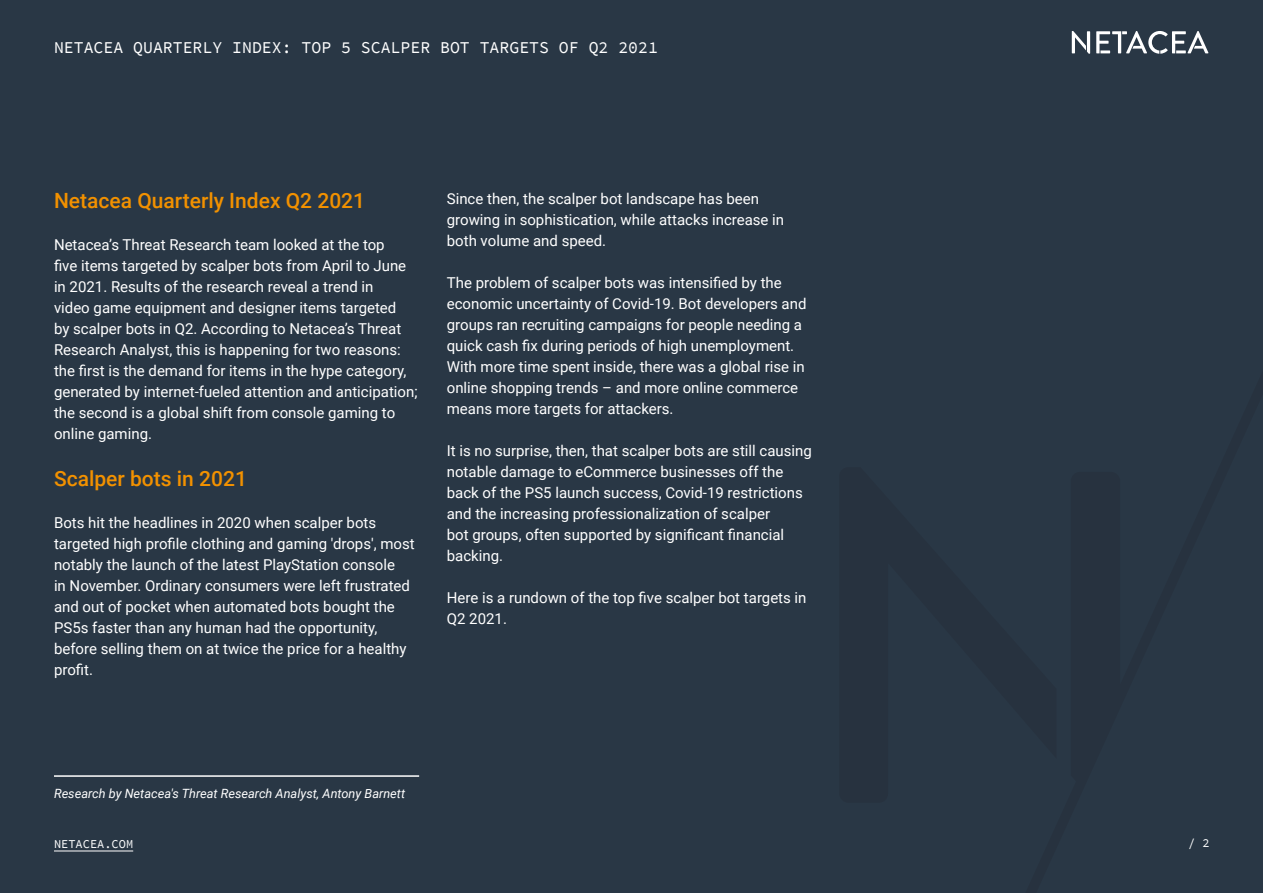
<style>
.page{position:relative;width:1263px;height:893px;background:#293745}
.page>*{position:absolute;margin:0;border:0;box-sizing:border-box;transform-origin:0 0}
.t1{font:500 21px "Roboto";color:#f29100}
.t2{font:16.5px "Source Code Pro";color:#fff}
.t3{font:15px/21px "Roboto";color:#fff}
.t4{font:italic 12.75px "Roboto";color:#fff}
.t5{font:12px "Source Code Pro";color:#fff}
</style>
<div class="page">
<hr style="left:54px;top:851px;width:79px;height:1px;background:#fff">
<svg style="left:1072px;top:31px;width:18px;height:23px"></svg>
<svg style="left:1096px;top:31px;width:112px;height:23px"></svg>
<hr style="left:54px;top:775px;width:365px;height:2px;background:#fff">
<p class="t2" style="left:54px;top:37px;width:605px">NETACEA QUARTERLY INDEX: TOP 5 SCALPER BOT TARGETS OF Q2 2021</p>
<h1 class="t1" style="left:54px;top:186px;width:313px">Netacea Quarterly Index Q2 2021</h1>
<p class="t3" style="left:54px;top:234px;width:365px">Netacea’s Threat Research team looked at the top<br>five items targeted by scalper bots from April to June in 2021. Results of the research reveal a trend in<br>video game equipment and designer items targeted<br>by scalper bots in Q2. According to Netacea’s Threat Research Analyst, this is happening for two reasons: the first is the demand for items in the hype category, generated by internet-fueled attention and anticipation; the second is a global shift from console gaming to online gaming.</p>
<h1 class="t1" style="left:54px;top:464px;width:194px">Scalper bots in 2021</h1>
<p class="t3" style="left:54px;top:512px;width:362px">Bots hit the headlines in 2020 when scalper bots targeted high profile clothing and gaming 'drops', most notably the launch of the latest PlayStation console<br>in November. Ordinary consumers were left frustrated and out of pocket when automated bots bought the PS5s faster than any human had the opportunity, before selling them on at twice the price for a healthy profit.</p>
<p class="t3" style="left:447px;top:188px;width:339px">Since then, the scalper bot landscape has been growing in sophistication, while attacks increase in both volume and speed.</p>
<p class="t3" style="left:447px;top:272px;width:361px">The problem of scalper bots was intensified by the economic uncertainty of Covid-19. Bot developers and groups ran recruiting campaigns for people needing a quick cash fix during periods of high unemployment.<br>With more time spent inside, there was a global rise in online shopping trends – and more online commerce means more targets for attackers.</p>
<p class="t3" style="left:447px;top:440px;width:367px">It is no surprise, then, that scalper bots are still causing notable damage to eCommerce businesses off the back of the PS5 launch success, Covid-19 restrictions and the increasing professionalization of scalper<br>bot groups, often supported by significant financial backing.</p>
<p class="t3" style="left:447px;top:587px;width:361px">Here is a rundown of the top five scalper bot targets in<br>Q2 2021.</p>
<p class="t4" style="left:54px;top:785px;width:353px">Research by Netacea's Threat Research Analyst, Antony Barnett</p>
<p class="t5" style="left:54px;top:836px;width:81px">NETACEA.COM</p>
<p class="t5" style="left:1188px;top:835px;width:23px">/ 2</p>
</div>
